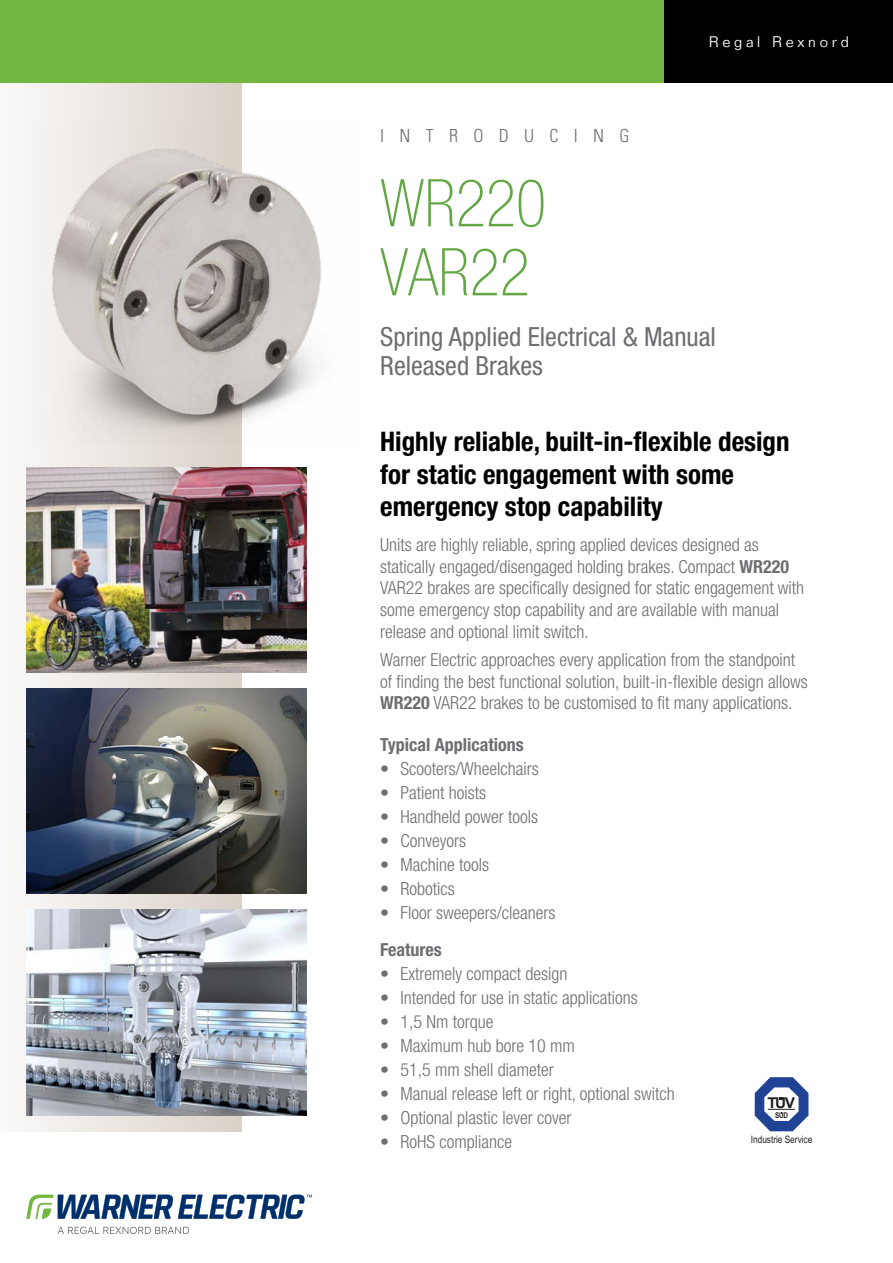
<style>
.page{position:relative;width:893px;height:1263px;background:#fff}
.page>*{position:absolute;margin:0;border:0;box-sizing:border-box;transform-origin:0 0}
.t1{font:100 condensed 66px "Helvetica Neue LT Std";color:#62a744;scale:.95 1}
.Sub-header{font:700 condensed 27px/32.4px "Helvetica Neue LT Std";color:#000}
.Sub-Title{font:condensed 26.4px/29.7px "Helvetica Neue LT Std";color:#6d6e71}
.Page_1_Body-Grey_HelvNeueLT_STD_47_LtCd{font:300 condensed 18px/21.6px "Helvetica Neue LT Std";color:#6d6e71}
.Bullet_Titles-BoldCond{font:700 condensed 18px "Helvetica Neue LT Std";color:#6d6e71}
.t2{font:300 condensed 18px "Univers LT Std";letter-spacing:.85em;color:#6d6e71}
.t3{font:300 15px "Folio Std";letter-spacing:.25em;color:#fff}
.t4{font:700 15px "Arial";color:#221f1f}
.t5{font:10.2px "Arial";color:#221f1f;scale:.8 1}
.t6{font:700 7.95px "Arial";color:#221f1f;scale:.8 1}
.s1{font-weight:700}
</style>
<div class="page">
<div style="left:0;top:82px;width:242px;height:1050px;background:linear-gradient(to right,#f8f7f7,#d8cfc7)"></div>
<img style="left:26px;top:689px;width:280px;height:205px">
<img style="left:26px;top:910px;width:280px;height:205px">
<img style="left:26px;top:467px;width:280px;height:206px">
<svg style="left:755px;top:1077px;width:53px;height:54px"></svg>
<div style="left:0;top:0;width:893px;height:82px;background:#72b840"></div>
<div style="left:664px;top:0;width:229px;height:82px;background:#000"></div>
<svg style="left:58px;top:1227px;width:131px;height:7px"></svg>
<svg style="left:26px;top:1194px;width:286px;height:25px"></svg>
<img style="left:27px;top:123px;width:294px;height:322px">
<p class="t2" style="left:380px;top:125px;width:251px">INTRODUCING</p>
<p class="t1" style="left:380px;top:166px;width:176px">WR220</p>
<p class="t1" style="left:380px;top:235px;width:159px">VAR22</p>
<p class="t3" style="left:709px;top:32px;width:142px">Regal Rexnord</p>
<p class="Sub-Title" style="left:380px;top:321px;width:337px">Spring Applied Electrical &amp; Manual<br>Released Brakes</p>
<p class="Sub-header" style="left:380px;top:425px;width:411px">Highly reliable, built-in-flexible design for static engagement with some emergency stop capability</p>
<p class="Page_1_Body-Grey_HelvNeueLT_STD_47_LtCd" style="left:380px;top:534px;width:425px">Units are highly reliable, spring applied devices designed as statically engaged/disengaged holding brakes. Compact <span class="s1">WR220<br></span>VAR22 brakes are specifically designed for static engagement with some emergency stop capability and are available with manual release and optional limit switch.</p>
<p class="Page_1_Body-Grey_HelvNeueLT_STD_47_LtCd" style="left:380px;top:649px;width:429px">Warner Electric approaches every application from the standpoint of finding the best functional solution, built‑in‑flexible design allows<br><span class="s1">WR220</span> VAR22 brakes to be customised to fit many applications.</p>
<p class="Bullet_Titles-BoldCond" style="left:380px;top:734px;width:145px">Typical Applications</p>
<p class="Page_1_Body-Grey_HelvNeueLT_STD_47_LtCd" style="left:380px;top:758px;width:160px">• Scooters/Wheelchairs</p>
<p class="Page_1_Body-Grey_HelvNeueLT_STD_47_LtCd" style="left:380px;top:782px;width:107px">• Patient hoists</p>
<p class="Page_1_Body-Grey_HelvNeueLT_STD_47_LtCd" style="left:380px;top:806px;width:159px">• Handheld power tools</p>
<p class="Page_1_Body-Grey_HelvNeueLT_STD_47_LtCd" style="left:380px;top:830px;width:87px">• Conveyors</p>
<p class="Page_1_Body-Grey_HelvNeueLT_STD_47_LtCd" style="left:380px;top:854px;width:110px">• Machine tools</p>
<p class="Page_1_Body-Grey_HelvNeueLT_STD_47_LtCd" style="left:380px;top:878px;width:76px">• Robotics</p>
<p class="Page_1_Body-Grey_HelvNeueLT_STD_47_LtCd" style="left:380px;top:902px;width:177px">• Floor sweepers/cleaners</p>
<p class="Bullet_Titles-BoldCond" style="left:380px;top:939px;width:63px">Features</p>
<p class="Page_1_Body-Grey_HelvNeueLT_STD_47_LtCd" style="left:380px;top:963px;width:189px">• Extremely compact design</p>
<p class="Page_1_Body-Grey_HelvNeueLT_STD_47_LtCd" style="left:380px;top:987px;width:259px">• Intended for use in static applications</p>
<p class="Page_1_Body-Grey_HelvNeueLT_STD_47_LtCd" style="left:380px;top:1011px;width:115px">• 1,5 Nm torque</p>
<p class="Page_1_Body-Grey_HelvNeueLT_STD_47_LtCd" style="left:380px;top:1035px;width:196px">• Maximum hub bore 10 mm</p>
<p class="Page_1_Body-Grey_HelvNeueLT_STD_47_LtCd" style="left:380px;top:1059px;width:175px">• 51,5 mm shell diameter</p>
<p class="Page_1_Body-Grey_HelvNeueLT_STD_47_LtCd" style="left:380px;top:1083px;width:296px">• Manual release left or right, optional switch</p>
<p class="Page_1_Body-Grey_HelvNeueLT_STD_47_LtCd" style="left:380px;top:1107px;width:193px">• Optional plastic lever cover</p>
<p class="Page_1_Body-Grey_HelvNeueLT_STD_47_LtCd" style="left:380px;top:1131px;width:133px">• RoHS compliance</p>
<p class="t4" style="left:767px;top:1094px;width:29px">TUV</p>
<p class="t6" style="left:775px;top:1111px;width:18px">SUD</p>
<p class="t5" style="left:751px;top:1133px;width:78px">Industrie Service</p>
</div>
